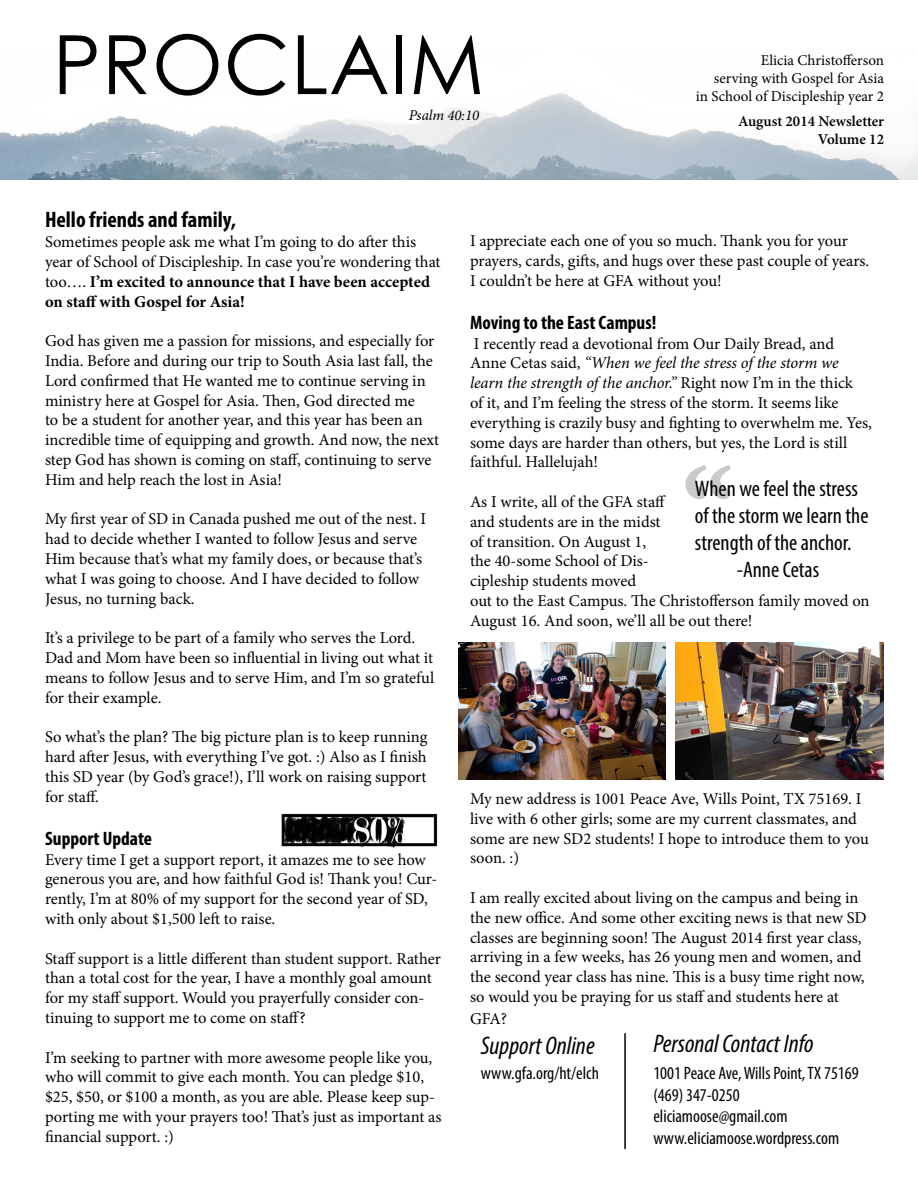
<style>
.page{position:relative;width:918px;height:1188px;background:#fff}
.page>*{position:absolute;margin:0;border:0;box-sizing:border-box;transform-origin:0 0}
.t1{font:700 120px "Minion Pro";color:#c9cacc}
.t2{font:81.9px "Century Gothic";letter-spacing:.005em;color:#000}
.t3{font:italic condensed 25.5px "Myriad Pro";color:#000}
.t4{font:condensed 22.5px "Myriad Pro";color:#000}
.t5{font:700 condensed 22.5px "Myriad Pro";color:#000}
.t6{font:700 condensed 19.5px "Myriad Pro";color:#000}
.t7{font:condensed 18px/21.6px "Myriad Pro";color:#000}
.t8{font:16.5px/19.8px "Minion Pro";letter-spacing:-.005em;color:#000}
.t9{font:15px/18px "Minion Pro";color:#000;text-align:right}
.t10{font:600 15px/18px "Minion Pro";color:#000;text-align:right}
.t11{font:italic 14.85px "Minion Pro";letter-spacing:-.005em;color:#000}
.s1{font-weight:700}
.s2{font-style:italic}
</style>
<div class="page">
<img style="left:0;top:93px;width:918px;height:86px">
<img style="left:458px;top:643px;width:207px;height:137px">
<hr style="left:624px;top:1033px;width:2px;height:116px;background:#000">
<img style="left:676px;top:643px;width:207px;height:137px">
<img style="left:281px;top:813px;width:157px;height:35px">
<h2 class="t2" style="left:53px;top:15px;width:433px">PROCLAIM</h2>
<p class="t11" style="left:409px;top:106px;width:72px">Psalm 40:10</p>
<p class="t9" style="left:696px;top:51px;width:190px">Elicia Christofferson<br>serving with Gospel for Asia<br>in School of Discipleship year 2</p>
<p class="t10" style="left:738px;top:112px;width:147px">August 2014 Newsletter<br>Volume 12</p>
<h3 class="t5" style="left:45px;top:206px;width:192px">Hello friends and family,</h3>
<p class="t8" style="left:45px;top:232px;width:397px">Sometimes people ask me what I’m going to do after this year of School of Discipleship. In case you’re wondering that too…. <span class="s1">I’m excited to announce that I have been accepted on staff with Gospel for Asia!</span></p>
<p class="t8" style="left:45px;top:331px;width:396px">God has given me a passion for missions, and especially for India. Before and during our trip to South Asia last fall, the Lord confirmed that He wanted me to continue serving in ministry here at Gospel for Asia. Then, God directed me<br>to be a student for another year, and this year has been an incredible time of equipping and growth. And now, the next step God has shown is coming on staff, continuing to serve Him and help reach the lost in Asia!</p>
<p class="t8" style="left:45px;top:509px;width:383px">My first year of SD in Canada pushed me out of the nest. I had to decide whether I wanted to follow Jesus and serve Him because that’s what my family does, or because that’s what I was going to choose. And I have decided to follow Jesus, no turning back.</p>
<p class="t8" style="left:45px;top:628px;width:391px">It’s a privilege to be part of a family who serves the Lord.<br>Dad and Mom have been so influential in living out what it means to follow Jesus and to serve Him, and I’m so grateful for their example.</p>
<p class="t8" style="left:45px;top:727px;width:384px;text-align:justify">So what’s the plan? The big picture plan is to keep running hard after Jesus, with everything I’ve got. :) Also as I finish this SD year (by God’s grace!), I’ll work on raising support for staff.</p>
<p class="t6" style="left:45px;top:826px;width:109px">Support Update</p>
<p class="t8" style="left:45px;top:850px;width:394px">Every time I get a support report, it amazes me to see how generous you are, and how faithful God is! Thank you! Cur&shy;rently, I’m at 80% of my support for the second year of SD, with only about $1,500 left to raise.</p>
<p class="t8" style="left:45px;top:949px;width:397px">Staff support is a little different than student support. Rather than a total cost for the year, I have a monthly goal amount for my staff support. Would you prayerfully consider con&shy;tinuing to support me to come on staff?</p>
<p class="t8" style="left:45px;top:1048px;width:398px">I’m seeking to partner with more awesome people like you, who will commit to give each month. You can pledge $10, $25, $50, or $100 a month, as you are able. Please keep sup&shy;porting me with your prayers too! That’s just as important as financial support. :)</p>
<p class="t8" style="left:470px;top:231px;width:401px">I appreciate each one of you so much. Thank you for your prayers, cards, gifts, and hugs over these past couple of years.<br>I couldn’t be here at GFA without you!</p>
<p class="t6" style="left:470px;top:310px;width:188px">Moving to the East Campus!</p>
<p class="t8" style="left:470px;top:334px;width:403px">I recently read a devotional from Our Daily Bread, and<br>Anne Cetas said, <span class="s2">“When we feel the stress of the storm we learn the strength of the anchor.”</span> Right now I’m in the thick<br>of it, and I’m feeling the stress of the storm. It seems like everything is crazily busy and fighting to overwhelm me. Yes, some days are harder than others, but yes, the Lord is still faithful. Hallelujah!</p>
<p class="t8" style="left:470px;top:492px;width:401px">As I write, all of the GFA staff<br>and students are in the midst<br>of transition. On August 1,<br>the 40-some School of Dis-<br>cipleship students moved<br>out to the East Campus. The Christofferson family moved on August 16. And soon, we’ll all be out there!</p>
<h1 class="t1" style="left:682px;top:428px;width:55px">“</h1>
<h3 class="t4" style="left:695px;top:475px;width:165px">When we feel the stress</h3>
<h3 class="t4" style="left:695px;top:502px;width:175px">of the storm we learn the</h3>
<h3 class="t4" style="left:695px;top:529px;width:158px">strength of the anchor.</h3>
<h3 class="t4" style="left:737px;top:556px;width:84px">-Anne Cetas</h3>
<p class="t8" style="left:470px;top:789px;width:400px">My new address is 1001 Peace Ave, Wills Point, TX 75169. I live with 6 other girls; some are my current classmates, and some are new SD2 students! I hope to introduce them to you soon. :)</p>
<p class="t8" style="left:470px;top:888px;width:398px">I am really excited about living on the campus and being in the new office. And some other exciting news is that new SD classes are beginning soon! The August 2014 first year class, arriving in a few weeks, has 26 young men and women, and the second year class has nine. This is a busy time right now, so would you be praying for us staff and students here at</p>
<p class="t8" style="left:470px;top:1009px;width:38px">GFA?</p>
<h3 class="t3" style="left:481px;top:1030px;width:115px">Support Online</h3>
<h3 class="t3" style="left:653px;top:1029px;width:162px">Personal Contact Info</h3>
<p class="t7" style="left:481px;top:1062px;width:120px">www.gfa.org/ht/elch</p>
<p class="t7" style="left:653px;top:1062px;width:207px">1001 Peace Ave, Wills Point, TX 75169 (469) 347-0250 eliciamoose@gmail.com www.eliciamoose.wordpress.com</p>
</div>
